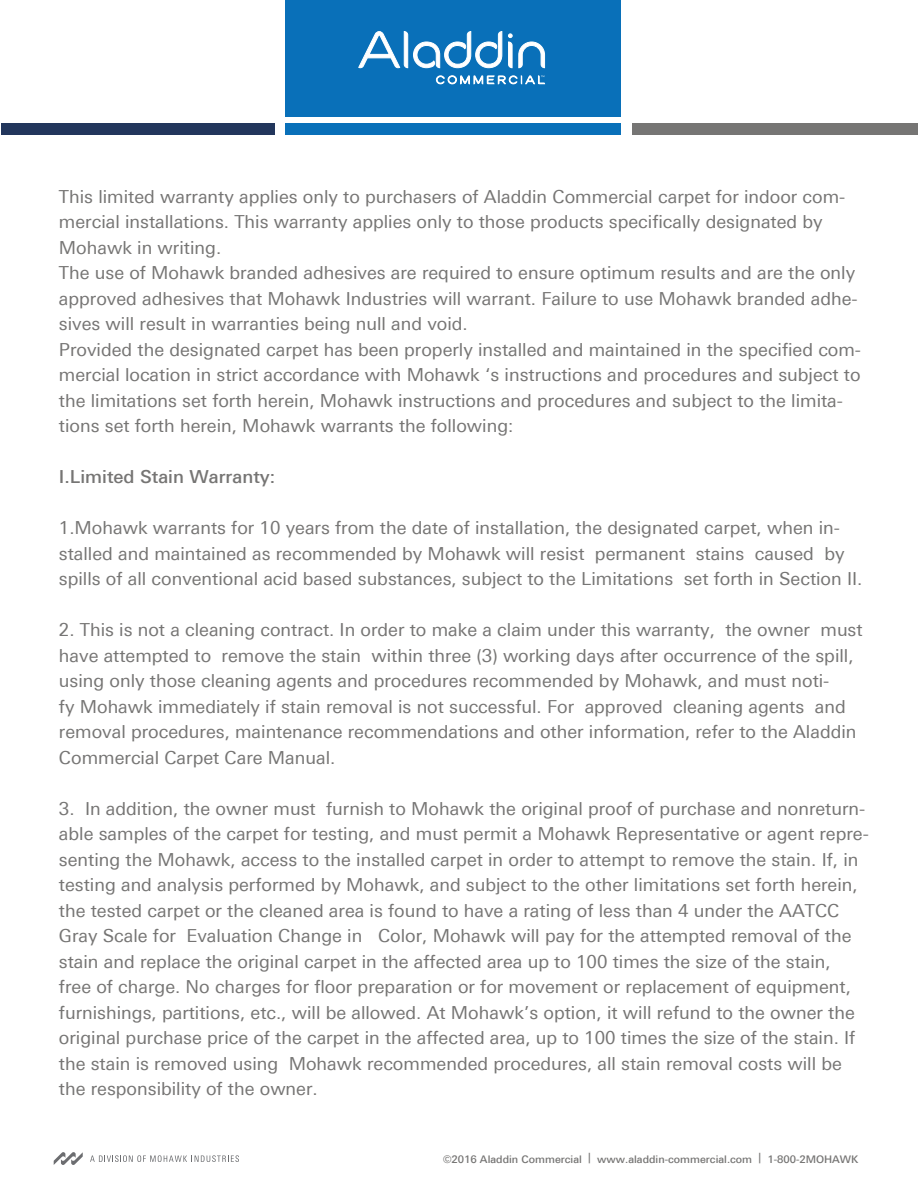
<style>
.page{position:relative;width:918px;height:1188px;background:#fff}
.page>*{position:absolute;margin:0;border:0;box-sizing:border-box;transform-origin:0 0}
.t1{font:18px/25.5px "Linotype Univers Basic";color:#767574}
.t2{font:500 18px "Linotype Univers Basic";color:#767574}
.t3{font:500 10.5px "Linotype Univers Basic";color:#767574}
</style>
<div class="page">
<div style="left:286px;top:0;width:335px;height:117px;background:#0970b9"></div>
<div style="left:286px;top:124px;width:335px;height:11px;background:#0970b9"></div>
<div style="left:1px;top:124px;width:274px;height:11px;background:#22365c"></div>
<div style="left:632px;top:124px;width:286px;height:11px;background:#767574"></div>
<svg style="left:358px;top:31px;width:187px;height:54px"></svg>
<svg style="left:54px;top:1152px;width:29px;height:13px"></svg>
<svg style="left:90px;top:1155px;width:149px;height:7px"></svg>
<p class="t1" style="left:59px;top:184px;width:788px">This limited warranty applies only to purchasers of Aladdin Commercial carpet for indoor com&shy;mercial installations. This warranty applies only to those products specifically designated by<br>Mohawk in writing.</p>
<p class="t1" style="left:59px;top:260px;width:800px">The use of Mohawk branded adhesives are required to ensure optimum results and are the only approved adhesives that Mohawk Industries will warrant. Failure to use Mohawk branded adhe&shy;sives will result in warranties being null and void.</p>
<p class="t1" style="left:59px;top:337px;width:804px">Provided the designated carpet has been properly installed and maintained in the specified com&shy;mercial location in strict accordance with Mohawk ‘s instructions and procedures and subject to the limitations set forth herein, Mohawk instructions and procedures and subject to the limita&shy;tions set forth herein, Mohawk warrants the following:</p>
<p class="t2" style="left:59px;top:467px;width:218px">I.Limited Stain Warranty:</p>
<p class="t1" style="left:59px;top:515px;width:805px">1.Mohawk warrants for 10 years from the date of installation, the designated carpet, when in&shy;stalled and maintained as recommended by Mohawk will resist permanent stains caused by spills of all conventional acid based substances, subject to the Limitations set forth in Section II.</p>
<p class="t1" style="left:59px;top:617px;width:805px">2. This is not a cleaning contract. In order to make a claim under this warranty, the owner must have attempted to remove the stain within three (3) working days after occurrence of the spill, using only those cleaning agents and procedures recommended by Mohawk, and must noti-<br>fy Mohawk immediately if stain removal is not successful. For approved cleaning agents and removal procedures, maintenance recommendations and other information, refer to the Aladdin Commercial Carpet Care Manual.</p>
<p class="t1" style="left:59px;top:796px;width:811px">3. In addition, the owner must furnish to Mohawk the original proof of purchase and nonreturn&shy;able samples of the carpet for testing, and must permit a Mohawk Representative or agent repre&shy;senting the Mohawk, access to the installed carpet in order to attempt to remove the stain. If, in testing and analysis performed by Mohawk, and subject to the other limitations set forth herein, the tested carpet or the cleaned area is found to have a rating of less than 4 under the AATCC Gray Scale for Evaluation Change in Color, Mohawk will pay for the attempted removal of the stain and replace the original carpet in the affected area up to 100 times the size of the stain,<br>free of charge. No charges for floor preparation or for movement or replacement of equipment, furnishings, partitions, etc., will be allowed. At Mohawk’s option, it will refund to the owner the original purchase price of the carpet in the affected area, up to 100 times the size of the stain. If the stain is removed using Mohawk recommended procedures, all stain removal costs will be the responsibility of the owner.</p>
<p class="t3" style="left:443px;top:1153px;width:417px">©2016 Aladdin Commercial | www.aladdin-commercial.com | 1-800-2MOHAWK</p>
</div>
